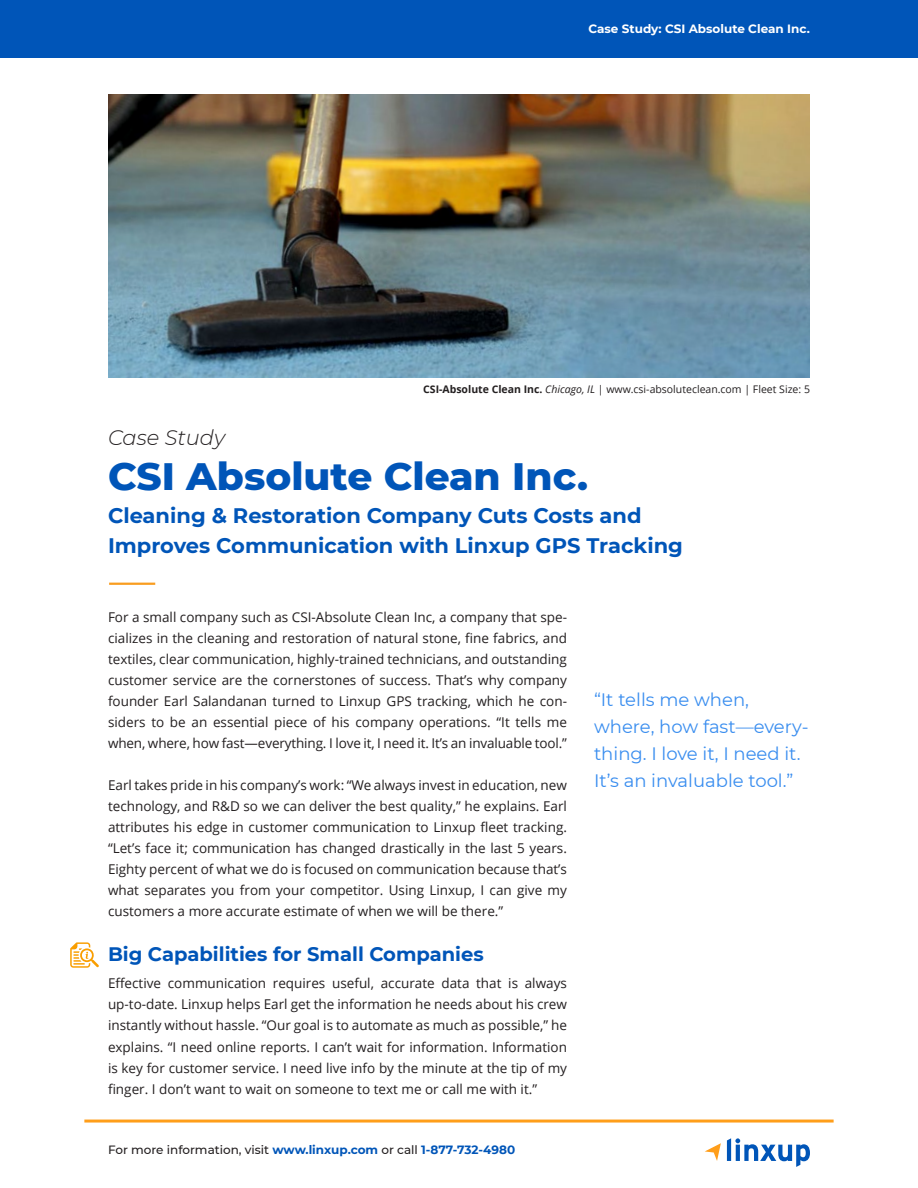
<style>
.page{position:relative;width:918px;height:1188px;background:#fff}
.page>*{position:absolute;margin:0;border:0;box-sizing:border-box;transform-origin:0 0}
.t1{font:800 39px "Montserrat";color:#0055b8}
.t2{font:700 21px/30px "Montserrat";color:#0055b8}
.t3{font:italic 300 21px "Montserrat";color:#231f20}
.t4{font:700 19.5px "Montserrat";color:#0055b8}
.t5{font:18px/27px "Montserrat";color:#398def}
.t6{font:13.5px/21px "Open Sans";color:#231f20;text-align:justify}
.t7{font:500 12px "Montserrat";color:#231f20}
.t8{font:700 12px "Montserrat";color:#fff}
.t9{font:10.5px "Open Sans";color:#231f20}
.s1{font-weight:700}
.s2{font-style:italic}
.s3{font-weight:700;color:#0055b8}
</style>
<div class="page">
<svg style="left:727px;top:1138px;width:83px;height:29px"></svg>
<svg style="left:705px;top:1143px;width:16px;height:18px"></svg>
<div style="left:0;top:0;width:918px;height:57px;background:#0055b8"></div>
<hr style="left:84px;top:1120px;width:750px;height:3px;background:#ff9e1a">
<hr style="left:109px;top:583px;width:46px;height:2px;background:#f99d20">
<img style="left:108px;top:94px;width:702px;height:283px">
<svg style="left:70px;top:942px;width:29px;height:26px"></svg>
<p class="t8" style="left:588px;top:20px;width:223px">Case Study: CSI Absolute Clean Inc.</p>
<p class="t9" style="left:423px;top:382px;width:388px"><span class="s1">CSI-Absolute Clean Inc.</span> <span class="s2">Chicago, IL</span> | www.csi-absoluteclean.com | Fleet Size: 5</p>
<h2 class="t3" style="left:108px;top:423px;width:119px">Case Study</h2>
<h1 class="t1" style="left:108px;top:448px;width:482px">CSI Absolute Clean Inc.</h1>
<h2 class="t2" style="left:108px;top:499px;width:577px">Cleaning &amp; Restoration Company Cuts Costs and<br>Improves Communication with Linxup GPS Tracking</h2>
<p class="t6" style="left:108px;top:606px;width:461px">For a small company such as CSI-Absolute Clean Inc, a company that spe&shy;cializes in the cleaning and restoration of natural stone, fine fabrics, and textiles, clear communication, highly-trained technicians, and outstanding customer service are the cornerstones of success. That’s why company founder Earl Salandanan turned to Linxup GPS tracking, which he con&shy;siders to be an essential piece of his company operations. “It tells me when, where, how fast—everything. I love it, I need it. It’s an invaluable tool.”</p>
<p class="t6" style="left:108px;top:774px;width:461px">Earl takes pride in his company’s work: “We always invest in education, new technology, and R&amp;D so we can deliver the best quality,” he explains. Earl attributes his edge in customer communication to Linxup fleet tracking. “Let’s face it; communication has changed drastically in the last 5 years.<br>Eighty percent of what we do is focused on communication because that’s what separates you from your competitor. Using Linxup, I can give my customers a more accurate estimate of when we will be there.”</p>
<h3 class="t4" style="left:108px;top:940px;width:377px">Big Capabilities for Small Companies</h3>
<p class="t6" style="left:108px;top:973px;width:461px">Effective communication requires useful, accurate data that is always up-to-date. Linxup helps Earl get the information he needs about his crew instantly without hassle. “Our goal is to automate as much as possible,” he explains. “I need online reports. I can’t wait for information. Information is key for customer service. I need live info by the minute at the tip of my finger. I don’t want to wait on someone to text me or call me with it.”</p>
<p class="t7" style="left:108px;top:1142px;width:409px">For more information, visit <span class="s3">www.linxup.com</span> or call <span class="s3">1-877-732-4980</span></p>
<h3 class="t5" style="left:594px;top:685px;width:216px">“It tells me when, where, how fast—every&shy;thing. I love it, I need it.<br>It’s an invaluable tool.”</h3>
</div>
